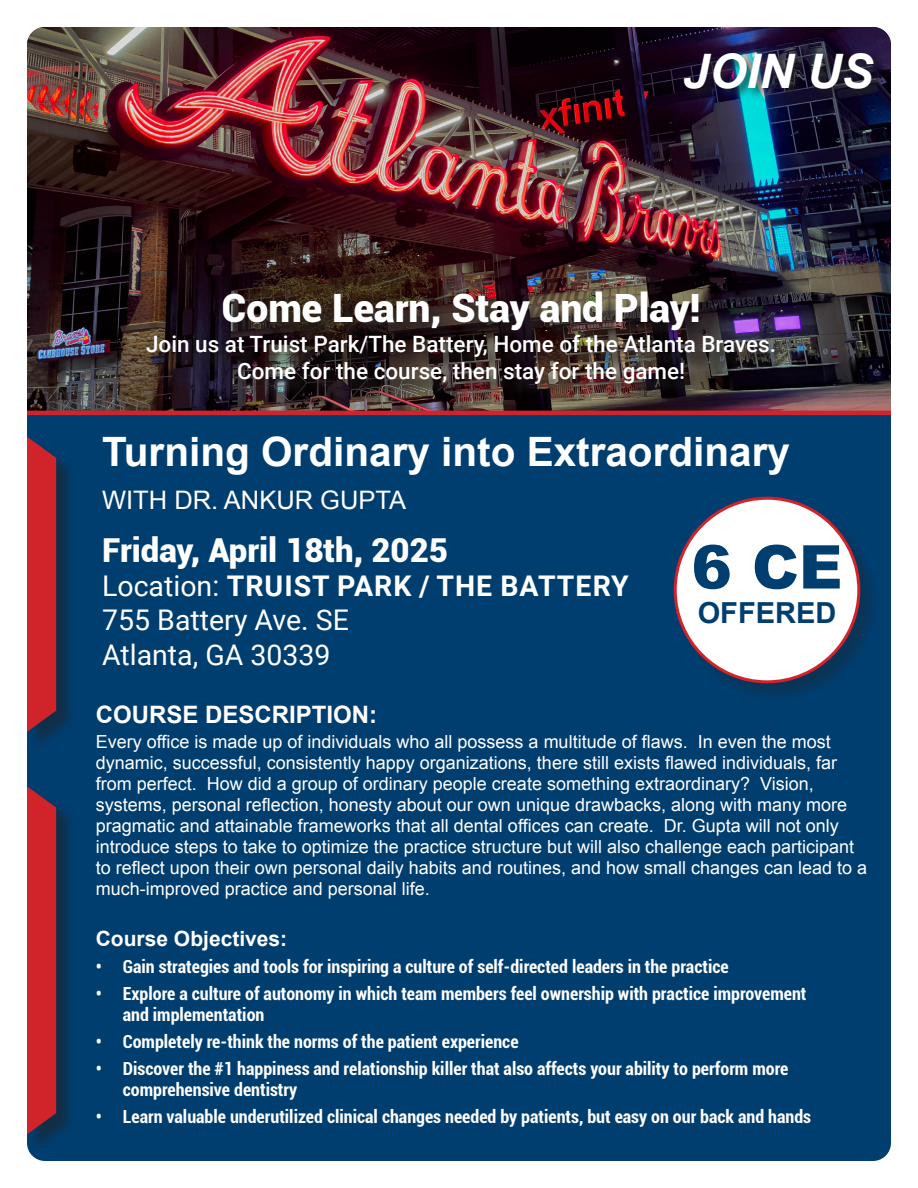
<style>
.page{position:relative;width:918px;height:1188px;background:#fff}
.page>*{position:absolute;margin:0;border:0;box-sizing:border-box;transform-origin:0 0}
.t1{font:900 60.45px "Arial";color:#003e6f}
.t2{font:italic 700 47.55px "Arial";color:#fff}
.t3{font:700 40.5px "Arial";color:#fff}
.t4{font:900 39px "Roboto";color:#fff}
.t5{font:900 33px "Roboto";color:#fff}
.t6{font:700 28.95px "Arial";color:#003e6f}
.t7{font:28.5px "Roboto";color:#fff}
.t8{font:700 28.5px "Roboto";letter-spacing:.035em;color:#fff}
.t9{font:25.5px "Arial";color:#fff}
.t10{font:700 24px "Arial";color:#fff}
.t11{font:500 22.5px "Roboto";color:#fff}
.t12{font:700 21px "Arial";color:#fff}
.t13{font:18px/21px "Arial";color:#fff}
.t14{font:700 condensed 18px/21px "Roboto";color:#fff}
.s1{font-weight:400}
</style>
<div class="page">
<div style="left:27px;top:415px;width:864px;height:746px;background:#003e6f"></div>
<img style="left:27px;top:27px;width:864px;height:384px">
<div style="left:29px;top:440px;width:46px;height:309px;background:#231f20;opacity:.5"></div>
<svg style="left:27px;top:437px;width:29px;height:295px"></svg>
<div style="left:29px;top:790px;width:46px;height:362px;background:#231f20;opacity:.5"></div>
<div style="left:27px;top:786px;width:29px;height:348px;background:#d1232a"></div>
<hr style="left:27px;top:411px;width:864px;height:4px;background:#d1232a">
<div style="left:676px;top:499px;width:203px;height:203px;background:#231f20;opacity:.3"></div>
<div style="left:675px;top:498px;width:184px;height:184px;background:#fff;border-radius:50%"></div>
<div style="left:681px;top:50px;width:205px;height:52px;background:#231f20;opacity:.75"></div>
<div style="left:150px;top:295px;width:642px;height:107px;background:#231f20;opacity:.75"></div>
<p class="t2" style="left:683px;top:41px;width:192px">JOIN US</p>
<p class="t4" style="left:222px;top:281px;width:481px">Come Learn, Stay and Play!</p>
<p class="t11" style="left:146px;top:328px;width:632px">Join us at Truist Park/The Battery, Home of the Atlanta Braves.</p>
<p class="t11" style="left:237px;top:355px;width:450px">Come for the course, then stay for the game!</p>
<p class="t3" style="left:102px;top:425px;width:689px">Turning Ordinary into Extraordinary</p>
<p class="t9" style="left:102px;top:484px;width:306px">WITH DR. ANKUR GUPTA</p>
<p class="t5" style="left:102px;top:527px;width:347px">Friday, April 18th, 2025</p>
<p class="t8" style="left:102px;top:566px;width:528px"><span class="s1">Location:</span> TRUIST PARK / THE BATTERY</p>
<p class="t7" style="left:102px;top:600px;width:248px">755 Battery Ave. SE</p>
<p class="t7" style="left:102px;top:635px;width:230px">Atlanta, GA 30339</p>
<p class="t1" style="left:692px;top:523px;width:152px">6 CE</p>
<p class="t6" style="left:698px;top:594px;width:140px">OFFERED</p>
<p class="t10" style="left:96px;top:699px;width:283px">COURSE DESCRIPTION:</p>
<p class="t13" style="left:96px;top:732px;width:773px">Every office is made up of individuals who all possess a multitude of flaws. In even the most dynamic, successful, consistently happy organizations, there still exists flawed individuals, far from perfect. How did a group of ordinary people create something extraordinary? Vision, systems, personal reflection, honesty about our own unique drawbacks, along with many more pragmatic and attainable frameworks that all dental offices can create. Dr. Gupta will not only introduce steps to take to optimize the practice structure but will also challenge each participant to reflect upon their own personal daily habits and routines, and how small changes can lead to a much-improved practice and personal life.</p>
<p class="t12" style="left:96px;top:924px;width:193px">Course Objectives:</p>
<p class="t14" style="left:96px;top:955px;width:634px">• Gain strategies and tools for inspiring a culture of self-directed leaders in the practice</p>
<p class="t14" style="left:123px;top:982px;width:685px;text-indent:-27px">• Explore a culture of autonomy in which team members feel ownership with practice improvement and implementation</p>
<p class="t14" style="left:96px;top:1030px;width:424px">• Completely re-think the norms of the patient experience</p>
<p class="t14" style="left:123px;top:1057px;width:667px;text-indent:-27px">• Discover the #1 happiness and relationship killer that also affects your ability to perform more comprehensive dentistry</p>
<p class="t14" style="left:96px;top:1105px;width:717px">• Learn valuable underutilized clinical changes needed by patients, but easy on our back and hands</p>
</div>
